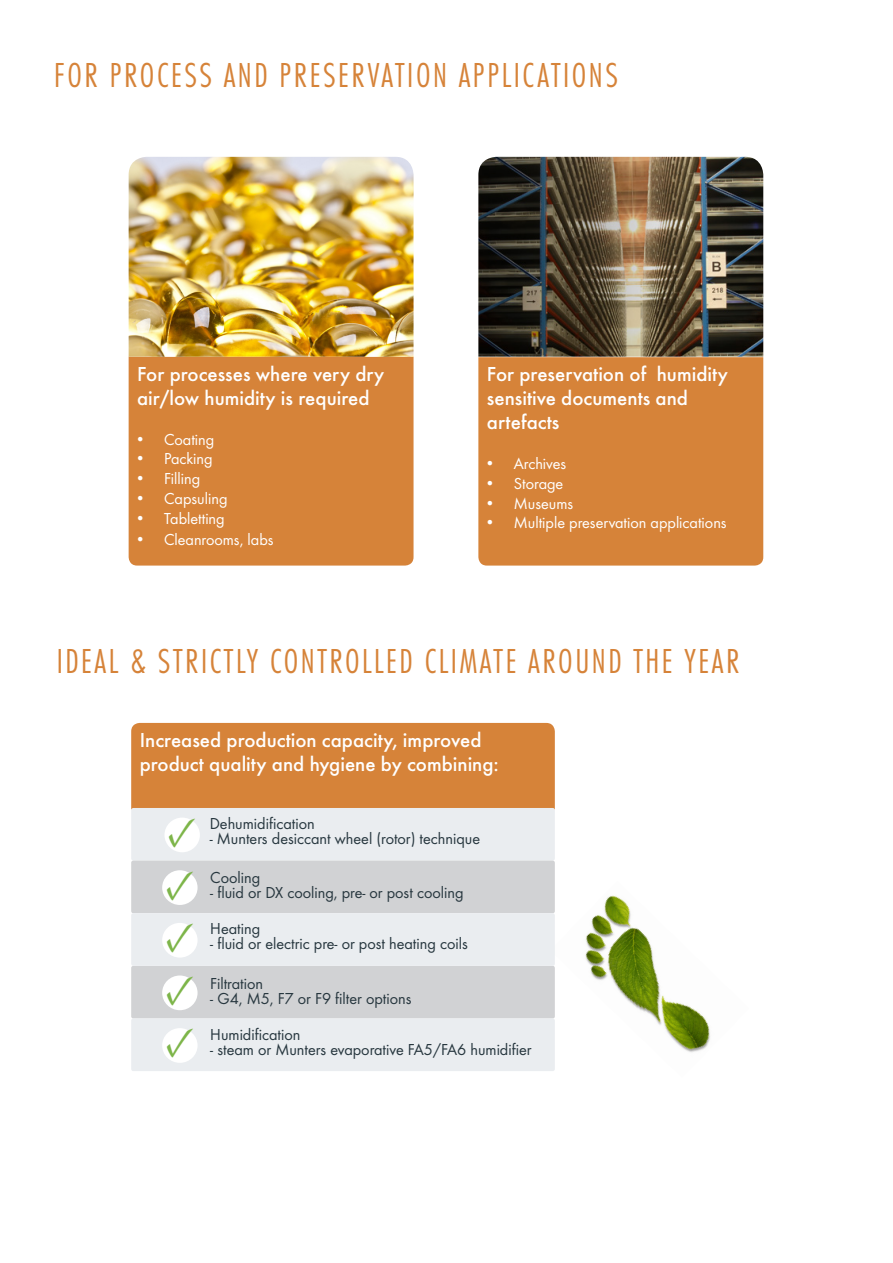
<style>
.page{position:relative;width:893px;height:1263px;background:#fff}
.page>*{position:absolute;margin:0;border:0;box-sizing:border-box;transform-origin:0 0}
.t1{font:42.75px "Minion Pro";color:#7db549}
.t2{font:300 36px "Futura Con";letter-spacing:.07em;color:#d68339}
.t3{font:500 21px/24px "Futura";color:#fff}
.Product_text{font:16.5px "Futura Boo";color:#27373f}
.t4{font:16.5px "Futura Boo";color:#fff}
.s1{font-family:"Times New Roman";font-size:18px}
</style>
<div class="page">
<img style="left:554px;top:895px;width:156px;height:158px">
<div style="left:129px;top:357px;width:285px;height:209px;background:#d68339"></div>
<div style="left:131px;top:723px;width:424px;height:86px;background:#d68339"></div>
<div style="left:478px;top:357px;width:285px;height:209px;background:#d68339"></div>
<img style="left:129px;top:157px;width:285px;height:200px">
<img style="left:478px;top:157px;width:285px;height:200px">
<div style="left:131px;top:808px;width:424px;height:52px;background:#eaedf0;border-radius:2px"></div>
<div style="left:131px;top:966px;width:424px;height:52px;background:#d1d2d4;border-radius:2px"></div>
<div style="left:131px;top:860px;width:424px;height:53px;background:#d1d2d4;border-radius:2px"></div>
<div style="left:131px;top:1018px;width:424px;height:53px;background:#eaedf0;border-radius:2px"></div>
<div style="left:131px;top:913px;width:424px;height:53px;background:#eaedf0;border-radius:2px"></div>
<div style="left:162px;top:870px;width:36px;height:35px;background:#fff;border-radius:50%"></div>
<div style="left:162px;top:923px;width:36px;height:34px;background:#fff;border-radius:50%"></div>
<div style="left:162px;top:975px;width:36px;height:35px;background:#fff;border-radius:50%"></div>
<div style="left:162px;top:1028px;width:36px;height:35px;background:#fff;border-radius:50%"></div>
<div style="left:164px;top:817px;width:36px;height:35px;background:#fff;border-radius:50%"></div>
<p class="t2" style="left:54px;top:54px;width:565px">FOR PROCESS AND PRESERVATION APPLICATIONS</p>
<p class="t3" style="left:137px;top:362px;width:249px">For processes where very dry air/low humidity is required</p>
<p class="t4" style="left:137px;top:429px;width:79px"><span class="s1">•</span> Coating</p>
<p class="t4" style="left:137px;top:449px;width:77px"><span class="s1">•</span> Packing</p>
<p class="t4" style="left:137px;top:469px;width:65px"><span class="s1">•</span> Filling</p>
<p class="t4" style="left:137px;top:489px;width:92px"><span class="s1">•</span> Capsuling</p>
<p class="t4" style="left:137px;top:508px;width:89px"><span class="s1">•</span> Tabletting</p>
<p class="t4" style="left:137px;top:530px;width:138px"><span class="s1">•</span> Cleanrooms, labs</p>
<p class="t3" style="left:487px;top:362px;width:242px">For preservation of humidity sensitive documents and artefacts</p>
<p class="t4" style="left:487px;top:454px;width:81px"><span class="s1">•</span> Archives</p>
<p class="t4" style="left:487px;top:473px;width:78px"><span class="s1">•</span> Storage</p>
<p class="t4" style="left:487px;top:493px;width:88px"><span class="s1">•</span> Museums</p>
<p class="t4" style="left:487px;top:513px;width:241px"><span class="s1">•</span> Multiple preservation applications</p>
<p class="t2" style="left:57px;top:641px;width:684px">IDEAL &amp; STRICTLY CONTROLLED CLIMATE AROUND THE YEAR</p>
<p class="t3" style="left:140px;top:728px;width:361px">Increased production capacity, improved product quality and hygiene by combining:</p>
<p class="t1" style="left:168px;top:802px;width:31px">✓</p>
<p class="t1" style="left:165px;top:855px;width:31px">✓</p>
<p class="t1" style="left:165px;top:908px;width:31px">✓</p>
<p class="t1" style="left:165px;top:960px;width:31px">✓</p>
<p class="t1" style="left:165px;top:1013px;width:31px">✓</p>
<p class="Product_text" style="left:210px;top:813px;width:106px">Dehumidification</p>
<p class="Product_text" style="left:210px;top:828px;width:272px">- Munters desiccant wheel (rotor) technique</p>
<p class="Product_text" style="left:210px;top:868px;width:51px">Cooling</p>
<p class="Product_text" style="left:210px;top:883px;width:255px">- fluid or DX cooling, pre- or post cooling</p>
<p class="Product_text" style="left:210px;top:919px;width:51px">Heating</p>
<p class="Product_text" style="left:210px;top:934px;width:259px">- fluid or electric pre- or post heating coils</p>
<p class="Product_text" style="left:210px;top:974px;width:54px">Filtration</p>
<p class="Product_text" style="left:210px;top:989px;width:203px">- G4, M5, F7 or F9 filter options</p>
<p class="Product_text" style="left:210px;top:1025px;width:92px">Humidification</p>
<p class="Product_text" style="left:210px;top:1040px;width:323px">- steam or Munters evaporative FA5/FA6 humidifier</p>
</div>
